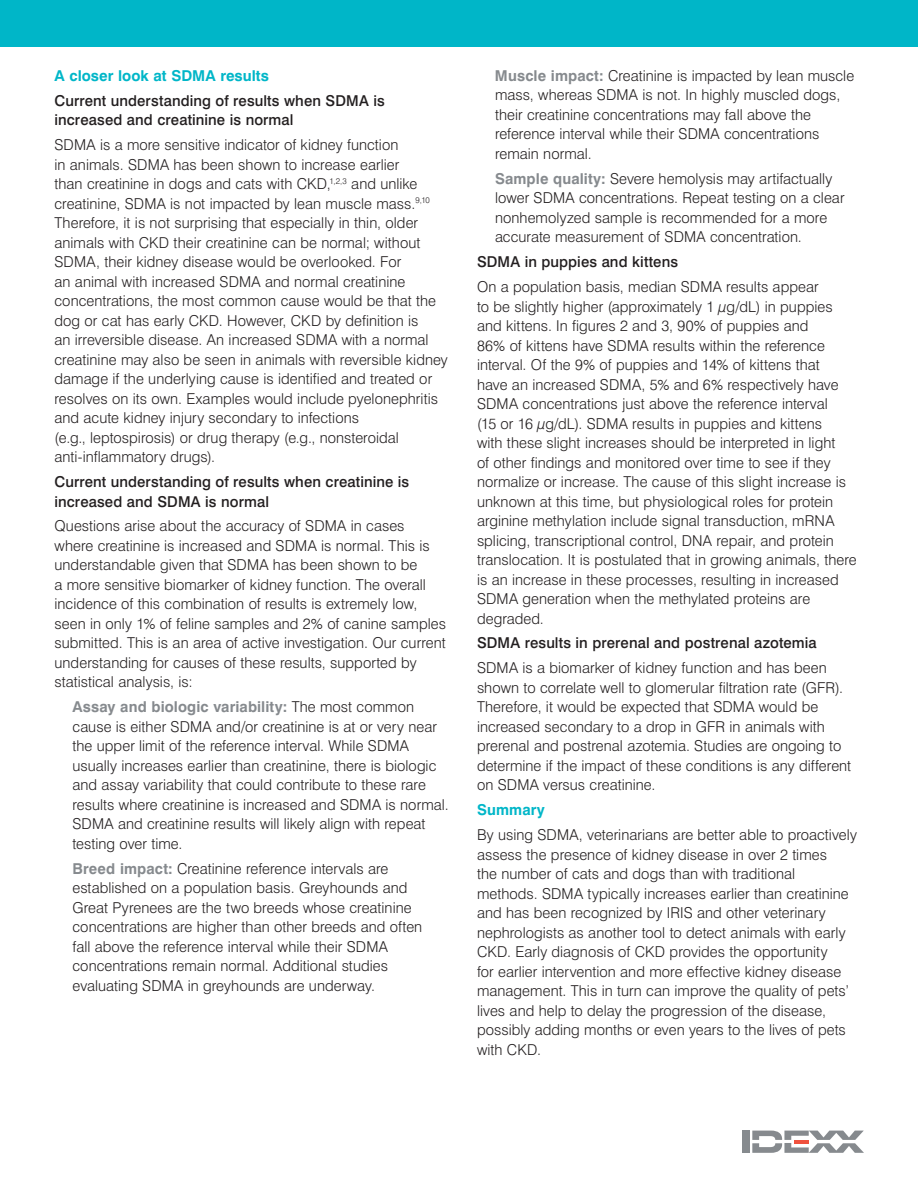
<style>
.page{position:relative;width:918px;height:1188px;background:#fff}
.page>*{position:absolute;margin:0;border:0;box-sizing:border-box;transform-origin:0 0}
.t1{font:300 15px/19.5px "Swiss 721 BT";letter-spacing:.005em;color:#231f20}
.t2{font:500 15px/19.5px "Swiss 721 BT";letter-spacing:.005em;color:#231f20}
.t3{font:700 15px "Swiss 721 BT";color:#00b6c8}
.s1{font-weight:700;color:#868a8e}
</style>
<div class="page">
<div style="left:742px;top:1131px;width:8px;height:22px;background:#868a8e"></div>
<svg style="left:752px;top:1131px;width:112px;height:22px"></svg>
<div style="left:0;top:0;width:918px;height:46px;background:#00b6c8"></div>
<p class="t3" style="left:55px;top:66px;width:216px">A closer look at SDMA results</p>
<p class="t2" style="left:55px;top:91px;width:332px">Current understanding of results when SDMA is increased and creatinine is normal</p>
<p class="t1" style="left:54px;top:135px;width:395px">SDMA is a more sensitive indicator of kidney function<br>in animals. SDMA has been shown to increase earlier<br>than creatinine in dogs and cats with CKD,<sup>1,2,3</sup> and unlike creatinine, SDMA is not impacted by lean muscle mass.<sup>9,10<br></sup>Therefore, it is not surprising that especially in thin, older animals with CKD their creatinine can be normal; without SDMA, their kidney disease would be overlooked. For<br>an animal with increased SDMA and normal creatinine concentrations, the most common cause would be that the dog or cat has early CKD. However, CKD by definition is<br>an irreversible disease. An increased SDMA with a normal creatinine may also be seen in animals with reversible kidney damage if the underlying cause is identified and treated or resolves on its own. Examples would include pyelonephritis and acute kidney injury secondary to infections<br>(e.g., leptospirosis) or drug therapy (e.g., nonsteroidal anti-inflammatory drugs).</p>
<p class="t2" style="left:55px;top:472px;width:356px">Current understanding of results when creatinine is increased and SDMA is normal</p>
<p class="t1" style="left:55px;top:516px;width:393px">Questions arise about the accuracy of SDMA in cases where creatinine is increased and SDMA is normal. This is understandable given that SDMA has been shown to be<br>a more sensitive biomarker of kidney function. The overall incidence of this combination of results is extremely low, seen in only 1% of feline samples and 2% of canine samples submitted. This is an area of active investigation. Our current understanding for causes of these results, supported by statistical analysis, is:</p>
<p class="t1" style="left:72px;top:697px;width:378px"><span class="s1">Assay and biologic variability:</span> The most common cause is either SDMA and/or creatinine is at or very near the upper limit of the reference interval. While SDMA usually increases earlier than creatinine, there is biologic and assay variability that could contribute to these rare results where creatinine is increased and SDMA is normal.<br>SDMA and creatinine results will likely align with repeat testing over time.</p>
<p class="t1" style="left:72px;top:859px;width:351px"><span class="s1">Breed impact:</span> Creatinine reference intervals are established on a population basis. Greyhounds and Great Pyrenees are the two breeds whose creatinine concentrations are higher than other breeds and often fall above the reference interval while their SDMA concentrations remain normal. Additional studies evaluating SDMA in greyhounds are underway.</p>
<p class="t1" style="left:495px;top:66px;width:361px"><span class="s1">Muscle impact:</span> Creatinine is impacted by lean muscle mass, whereas SDMA is not. In highly muscled dogs, their creatinine concentrations may fall above the reference interval while their SDMA concentrations remain normal.</p>
<p class="t1" style="left:495px;top:169px;width:351px"><span class="s1">Sample quality:</span> Severe hemolysis may artifactually lower SDMA concentrations. Repeat testing on a clear nonhemolyzed sample is recommended for a more accurate measurement of SDMA concentration.</p>
<p class="t2" style="left:477px;top:252px;width:203px">SDMA in puppies and kittens</p>
<p class="t1" style="left:477px;top:277px;width:381px">On a population basis, median SDMA results appear<br>to be slightly higher (approximately 1 μg/dL) in puppies and kittens. In figures 2 and 3, 90% of puppies and<br>86% of kittens have SDMA results within the reference interval. Of the 9% of puppies and 14% of kittens that<br>have an increased SDMA, 5% and 6% respectively have SDMA concentrations just above the reference interval<br>(15 or 16 μg/dL). SDMA results in puppies and kittens<br>with these slight increases should be interpreted in light<br>of other findings and monitored over time to see if they normalize or increase. The cause of this slight increase is unknown at this time, but physiological roles for protein arginine methylation include signal transduction, mRNA splicing, transcriptional control, DNA repair, and protein translocation. It is postulated that in growing animals, there is an increase in these processes, resulting in increased SDMA generation when the methylated proteins are degraded.</p>
<p class="t2" style="left:477px;top:633px;width:341px">SDMA results in prerenal and postrenal azotemia</p>
<p class="t1" style="left:477px;top:658px;width:376px">SDMA is a biomarker of kidney function and has been shown to correlate well to glomerular filtration rate (GFR).<br>Therefore, it would be expected that SDMA would be increased secondary to a drop in GFR in animals with prerenal and postrenal azotemia. Studies are ongoing to determine if the impact of these conditions is any different on SDMA versus creatinine.</p>
<p class="t3" style="left:477px;top:801px;width:69px">Summary</p>
<p class="t1" style="left:477px;top:825px;width:382px">By using SDMA, veterinarians are better able to proactively assess the presence of kidney disease in over 2 times<br>the number of cats and dogs than with traditional methods. SDMA typically increases earlier than creatinine and has been recognized by IRIS and other veterinary nephrologists as another tool to detect animals with early CKD. Early diagnosis of CKD provides the opportunity<br>for earlier intervention and more effective kidney disease management. This in turn can improve the quality of pets’ lives and help to delay the progression of the disease, possibly adding months or even years to the lives of pets with CKD.</p>
</div>
